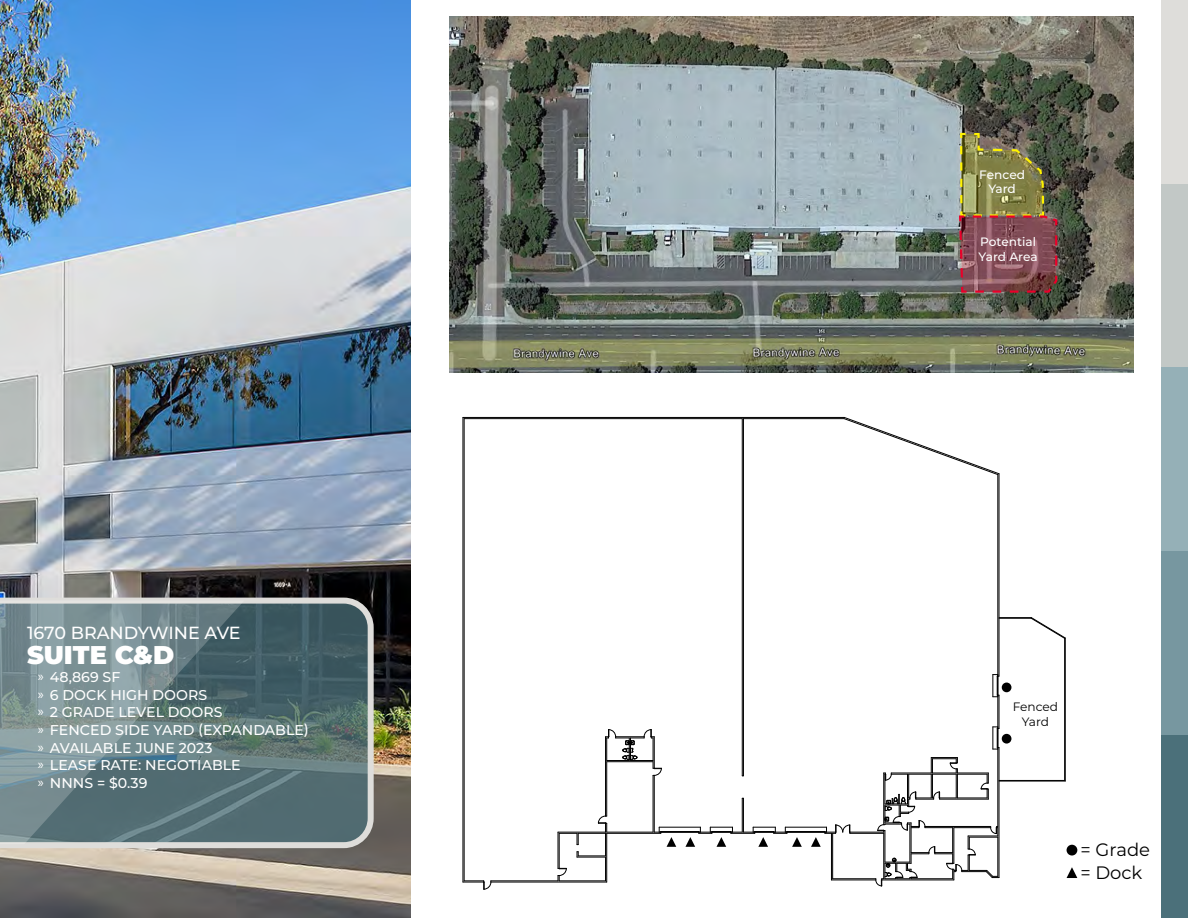
<style>
.page{position:relative;width:1188px;height:918px;background:#fff}
.page>*{position:absolute;margin:0;border:0;box-sizing:border-box;transform-origin:0 0}
.t1{font:900 25.65px "Montserrat";color:#fff}
.t2{font:18px/22.5px "Montserrat";color:#000}
.t3{font:500 17.55px "Montserrat";letter-spacing:-.005em;color:#fff}
.t4{font:500 14.1px/17.5px "Montserrat";color:#fff}
.t5{font:500 12.15px/14.5px "Montserrat";color:#fff;text-align:center}
.t6{font:12.15px/14.5px "Montserrat";letter-spacing:-.005em;color:#000;text-align:center}
.s1{font-family:"Myriad Pro";font-weight:400}
</style>
<div class="page">
<img style="left:0;top:0;width:410px;height:918px">
<svg style="left:0;top:598px;width:374px;height:250px;background:#5f7578"></svg>
<svg style="left:0;top:600px;width:244px;height:244px;background:#6e8589"></svg>
<div style="left:1161px;top:734px;width:27px;height:184px;background:#4b707a"></div>
<div style="left:1161px;top:551px;width:27px;height:183px;background:#7797a0"></div>
<div style="left:1161px;top:367px;width:27px;height:184px;background:#95b0b7"></div>
<div style="left:1161px;top:184px;width:27px;height:183px;background:#c2c8c6"></div>
<div style="left:1161px;top:0;width:27px;height:184px;background:#deddda"></div>
<div style="left:1067px;top:845px;width:10px;height:11px;background:#000;border-radius:50%"></div>
<svg style="left:1067px;top:867px;width:10px;height:11px"></svg>
<hr style="left:833px;top:878px;width:43px;height:1px;background:#000">
<hr style="left:831px;top:880px;width:45px;height:1px;background:#000">
<hr style="left:832px;top:833px;width:1px;height:46px;background:#000">
<hr style="left:831px;top:833px;width:1px;height:47px;background:#000">
<hr style="left:998px;top:475px;width:1px;height:201px;background:#000">
<hr style="left:999px;top:618px;width:1px;height:58px;background:#000">
<hr style="left:999px;top:474px;width:1px;height:144px;background:#000">
<hr style="left:998px;top:695px;width:1px;height:33px;background:#000">
<hr style="left:999px;top:695px;width:1px;height:33px;background:#000">
<hr style="left:998px;top:747px;width:1px;height:79px;background:#000">
<hr style="left:999px;top:781px;width:1px;height:97px;background:#000">
<hr style="left:999px;top:747px;width:1px;height:33px;background:#000">
<svg style="left:844px;top:417px;width:155px;height:58px"></svg>
<hr style="left:463px;top:417px;width:381px;height:1px;background:#000">
<hr style="left:464px;top:418px;width:278px;height:1px;background:#000">
<hr style="left:743px;top:418px;width:101px;height:1px;background:#000">
<hr style="left:999px;top:618px;width:32px;height:1px;background:#000">
<hr style="left:999px;top:617px;width:32px;height:1px;background:#000">
<svg style="left:1031px;top:617px;width:35px;height:22px"></svg>
<hr style="left:1064px;top:638px;width:1px;height:142px;background:#000">
<hr style="left:1065px;top:638px;width:1px;height:143px;background:#000">
<hr style="left:999px;top:780px;width:66px;height:1px;background:#000">
<hr style="left:999px;top:781px;width:66px;height:1px;background:#000">
<hr style="left:463px;top:417px;width:1px;height:465px;background:#000">
<hr style="left:464px;top:419px;width:1px;height:462px;background:#000">
<hr style="left:491px;top:882px;width:116px;height:1px;background:#000">
<hr style="left:559px;top:881px;width:47px;height:1px;background:#000">
<hr style="left:491px;top:881px;width:67px;height:1px;background:#000">
<hr style="left:606px;top:833px;width:1px;height:49px;background:#000">
<hr style="left:606px;top:762px;width:1px;height:54px;background:#000">
<hr style="left:605px;top:737px;width:1px;height:79px;background:#000">
<hr style="left:653px;top:775px;width:1px;height:57px;background:#000">
<hr style="left:654px;top:775px;width:1px;height:57px;background:#000">
<hr style="left:850px;top:832px;width:34px;height:1px;background:#000">
<hr style="left:850px;top:833px;width:34px;height:1px;background:#000">
<hr style="left:607px;top:832px;width:46px;height:1px;background:#000">
<hr style="left:607px;top:833px;width:54px;height:1px;background:#000">
<hr style="left:743px;top:798px;width:1px;height:34px;background:#000">
<hr style="left:742px;top:798px;width:1px;height:34px;background:#000">
<hr style="left:743px;top:419px;width:1px;height:357px;background:#000">
<hr style="left:742px;top:419px;width:1px;height:357px;background:#000">
<svg style="left:993px;top:674px;width:6px;height:24px"></svg>
<svg style="left:993px;top:727px;width:6px;height:23px"></svg>
<svg style="left:463px;top:881px;width:29px;height:9px"></svg>
<svg style="left:876px;top:757px;width:123px;height:130px"></svg>
<svg style="left:606px;top:729px;width:56px;height:47px"></svg>
<svg style="left:558px;top:816px;width:49px;height:65px"></svg>
<div style="left:1002px;top:683px;width:9px;height:9px;background:#000;border-radius:50%"></div>
<div style="left:1002px;top:734px;width:9px;height:10px;background:#000;border-radius:50%"></div>
<svg style="left:654px;top:825px;width:197px;height:22px"></svg>
<img style="left:450px;top:16px;width:683px;height:357px">
<img style="left:958px;top:132px;width:100px;height:162px">
<p class="t3" style="left:27px;top:620px;width:215px">1670 BRANDYWINE AVE</p>
<h1 class="t1" style="left:27px;top:635px;width:149px">SUITE C&amp;D</h1>
<p class="t4" style="left:38px;top:668px;width:273px"><span class="s1">»</span> 48,869 SF<br><span class="s1">»</span> 6 DOCK HIGH DOORS<br><span class="s1">»</span> 2 GRADE LEVEL DOORS<br><span class="s1">»</span> FENCED SIDE YARD (EXPANDABLE) <span class="s1">»</span> AVAILABLE JUNE 2023<br><span class="s1">»</span> LEASE RATE: NEGOTIABLE<br><span class="s1">»</span> NNNS = $0.39</p>
<p class="t5" style="left:979px;top:167px;width:47px">Fenced<br>Yard</p>
<p class="t5" style="left:979px;top:234px;width:60px;text-align:left">Potential<br>Yard Area</p>
<p class="t6" style="left:1013px;top:699px;width:47px">Fenced<br>Yard</p>
<p class="t2" style="left:1080px;top:838px;width:71px">= Grade = Dock</p>
</div>
